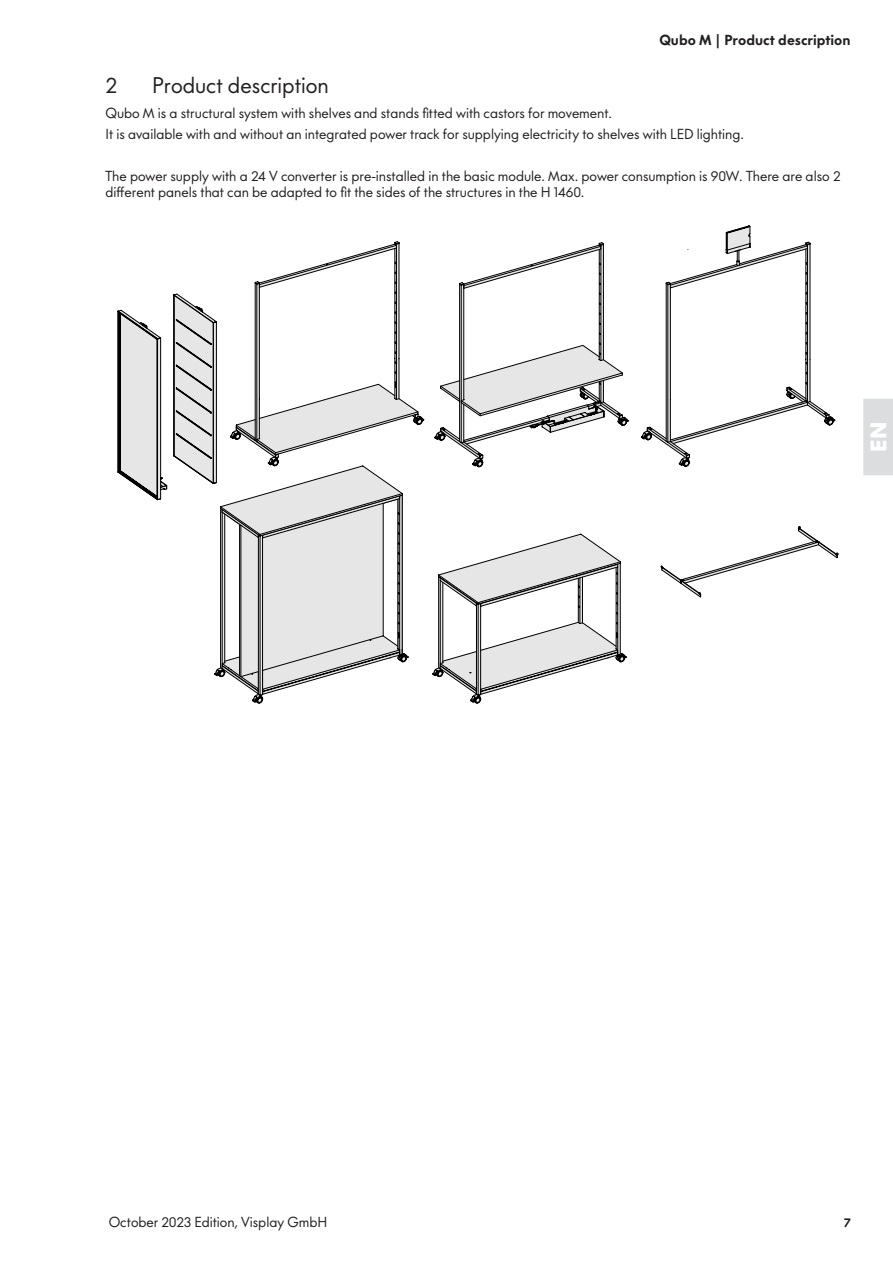
<style>
.page{position:relative;width:893px;height:1263px;background:#fff}
.page>*{position:absolute;margin:0;border:0;box-sizing:border-box;transform-origin:0 0}
.t1{font:21px "V Futura";color:#231f20}
.t2{font:700 21px "V Futura";color:#fff}
.t3{font:13.5px/21px "V Futura";color:#231f20}
.t4{font:800 13.5px "V Futura";color:#231f20}
.t5{font:800 12px "V Futura";color:#231f20}
</style>
<div class="page">
<svg style="left:660px;top:526px;width:179px;height:72px"></svg>
<svg style="left:434px;top:242px;width:195px;height:226px"></svg>
<svg style="left:641px;top:225px;width:195px;height:242px"></svg>
<svg style="left:432px;top:533px;width:195px;height:170px"></svg>
<svg style="left:117px;top:241px;width:308px;height:462px"></svg>
<svg style="left:863px;top:399px;width:30px;height:76px"></svg>
<div style="left:867px;top:401px;width:23px;height:71px;background:#dcdddf"></div>
<div style="left:866px;top:401px;width:25px;height:72px;border:1px solid #dcdddf"></div>
<p class="t4" style="left:659px;top:31px;width:193px">Qubo M | Product description</p>
<h1 class="t1" style="left:105px;top:72px;width:13px">2</h1>
<h1 class="t1" style="left:152px;top:72px;width:178px">Product description</h1>
<p class="t3" style="left:105px;top:102px;width:640px">Qubo M is a structural system with shelves and stands fitted with castors for movement.<br>It is available with and without an integrated power track for supplying electricity to shelves with LED lighting.</p>
<p class="t3" style="left:105px;top:167px;width:736px;line-height:16.5px">The power supply with a 24 V converter is pre-installed in the basic module. Max. power consumption is 90W. There are also 2 different panels that can be adapted to fit the sides of the structures in the H 1460.</p>
<h1 class="t2" style="left:865px;top:452px;width:31px;rotate:-90deg">EN</h1>
<p class="t3" style="left:109px;top:1211px;width:220px">October 2023 Edition, Visplay GmbH</p>
<p class="t5" style="left:844px;top:1214px;width:8px">7</p>
</div>
